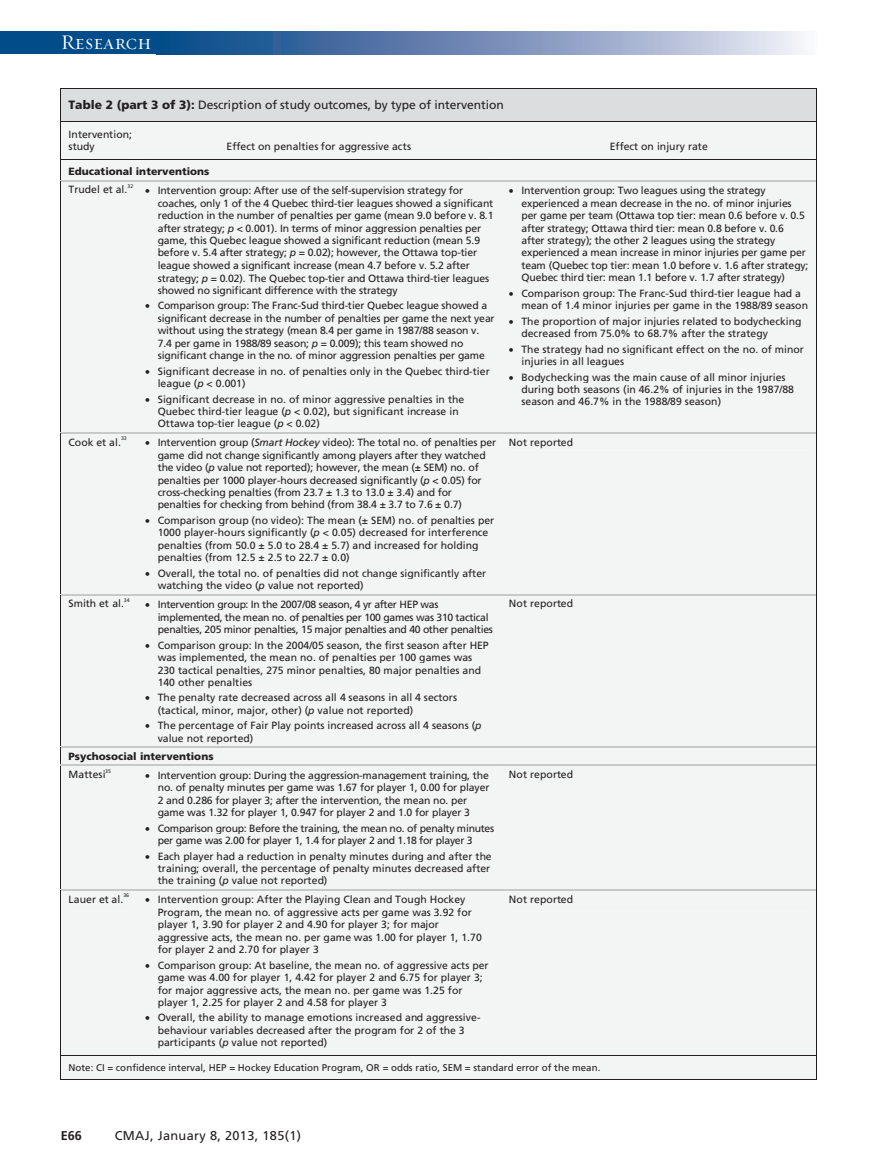
<style>
.page{position:relative;width:878px;height:1175px;background:#fff}
.page>*{position:absolute;margin:0;border:0;box-sizing:border-box;transform-origin:0 0}
.t1{font:21px "Requiem Display HTF Small Caps";letter-spacing:.005em;color:#fff}
.t2{font:12.75px "Frutiger LT Std";letter-spacing:.025em;color:#231f20}
.t3{font:700 12.75px "Frutiger LT Std";color:#231f20}
.t4{font:12px "Frutiger";color:#231f20}
.t5{font:10.5px/12.5px "Frutiger";letter-spacing:-.005em;color:#231f20}
.t6{font:10.5px/12.5px "Frutiger";letter-spacing:-.025em;color:#231f20}
.t7{font:900 10.5px "Frutiger";letter-spacing:.005em;color:#231f20}
.t8{font:9.75px "Frutiger";color:#231f20}
.t9{font:5.25px "Frutiger";letter-spacing:-.005em;color:#231f20}
.s1{font-weight:900}
.s2{font-style:italic}
</style>
<div class="page">
<div style="left:0;top:32px;width:164px;height:22px;background:#014c89"></div>
<svg style="left:164px;top:32px;width:640px;height:22px;background:#7692ba"></svg>
<div style="left:60px;top:88px;width:757px;height:992px;background:#f3f4f4"></div>
<h1 class="t1" style="left:61px;top:30px;width:92px">Research</h1>
<p class="t4" style="left:69px;top:100px;width:437px"><span class="s1">Table 2 (part 3 of 3):</span> Description of study outcomes, by type of intervention</p>
<p class="t5" style="left:69px;top:129px;width:65px">Intervention; study</p>
<p class="t5" style="left:226px;top:141px;width:186px">Effect on penalties for aggressive acts</p>
<p class="t5" style="left:609px;top:141px;width:99px">Effect on injury rate</p>
<p class="t7" style="left:69px;top:168px;width:142px">Educational interventions</p>
<p class="t5" style="left:69px;top:184px;width:60px">Trudel et al.</p>
<p class="t9" style="left:127px;top:184px;width:7px">32</p>
<p class="t5" style="left:158px;top:185px;width:337px;text-indent:-13px">• Intervention group: After use of the self-supervision strategy for coaches, only 1 of the 4 Quebec third-tier leagues showed a significant reduction in the number of penalties per game (mean 9.0 before v. 8.1 after strategy; <span class="s2">p</span> &lt; 0.001). In terms of minor aggression penalties per game, this Quebec league showed a significant reduction (mean 5.9 before v. 5.4 after strategy; <span class="s2">p</span> = 0.02); however, the Ottawa top-tier league showed a significant increase (mean 4.7 before v. 5.2 after strategy; <span class="s2">p</span> = 0.02). The Quebec top-tier and Ottawa third-tier leagues showed no significant difference with the strategy</p>
<p class="t5" style="left:158px;top:300px;width:338px;text-indent:-13px">• Comparison group: The Franc-Sud third-tier Quebec league showed a significant decrease in the number of penalties per game the next year without using the strategy (mean 8.4 per game in 1987/88 season v.<br>7.4 per game in 1988/89 season; <span class="s2">p</span> = 0.009); this team showed no significant change in the no. of minor aggression penalties per game</p>
<p class="t5" style="left:158px;top:365px;width:333px;text-indent:-13px">• Significant decrease in no. of penalties only in the Quebec third-tier league (<span class="s2">p</span> &lt; 0.001)</p>
<p class="t5" style="left:158px;top:393px;width:308px;text-indent:-13px">• Significant decrease in no. of minor aggressive penalties in the<br>Quebec third-tier league (<span class="s2">p</span> &lt; 0.02), but significant increase in<br>Ottawa top-tier league (<span class="s2">p</span> &lt; 0.02)</p>
<p class="t5" style="left:69px;top:436px;width:54px">Cook et al.</p>
<p class="t9" style="left:121px;top:436px;width:7px">33</p>
<p class="t5" style="left:158px;top:437px;width:340px;text-indent:-13px">• Intervention group (<span class="s2">Smart Hockey</span> video): The total no. of penalties per game did not change significantly among players after they watched the video (<span class="s2">p</span> value not reported); however, the mean (± SEM) no. of penalties per 1000 player-hours decreased significantly (<span class="s2">p</span> &lt; 0.05) for cross-checking penalties (from 23.7 ± 1.3 to 13.0 ± 3.4) and for penalties for checking from behind (from 38.4 ± 3.7 to 7.6 ± 0.7)</p>
<p class="t5" style="left:158px;top:515px;width:338px;text-indent:-13px">• Comparison group (no video): The mean (± SEM) no. of penalties per 1000 player-hours significantly (<span class="s2">p</span> &lt; 0.05) decreased for interference penalties (from 50.0 ± 5.0 to 28.4 ± 5.7) and increased for holding penalties (from 12.5 ± 2.5 to 22.7 ± 0.0)</p>
<p class="t5" style="left:158px;top:568px;width:330px;text-indent:-13px">• Overall, the total no. of penalties did not change significantly after watching the video (<span class="s2">p</span> value not reported)</p>
<p class="t5" style="left:69px;top:598px;width:57px">Smith et al.</p>
<p class="t9" style="left:124px;top:598px;width:7px">34</p>
<p class="t6" style="left:158px;top:599px;width:336px;text-indent:-13px">• Intervention group: In the 2007/08 season, 4 yr after HEP was implemented, the mean no. of penalties per 100 games was 310 tactical penalties, 205 minor penalties, 15 major penalties and 40 other penalties</p>
<p class="t5" style="left:158px;top:639px;width:332px;text-indent:-13px">• Comparison group: In the 2004/05 season, the first season after HEP was implemented, the mean no. of penalties per 100 games was 230 tactical penalties, 275 minor penalties, 80 major penalties and 140 other penalties</p>
<p class="t5" style="left:158px;top:692px;width:301px;text-indent:-13px">• The penalty rate decreased across all 4 seasons in all 4 sectors (tactical, minor, major, other) (<span class="s2">p</span> value not reported)</p>
<p class="t5" style="left:158px;top:720px;width:325px;text-indent:-13px">• The percentage of Fair Play points increased across all 4 seasons (<span class="s2">p </span>value not reported)</p>
<p class="t7" style="left:69px;top:752px;width:146px">Psychosocial interventions</p>
<p class="t5" style="left:69px;top:769px;width:38px">Mattesi</p>
<p class="t9" style="left:105px;top:769px;width:7px">35</p>
<p class="t5" style="left:158px;top:770px;width:333px;text-indent:-13px">• Intervention group: During the aggression-management training, the no. of penalty minutes per game was 1.67 for player 1, 0.00 for player 2 and 0.286 for player 3; after the intervention, the mean no. per game was 1.32 for player 1, 0.947 for player 2 and 1.0 for player 3</p>
<p class="t6" style="left:158px;top:822px;width:338px;text-indent:-13px">• Comparison group: Before the training, the mean no. of penalty minutes per game was 2.00 for player 1, 1.4 for player 2 and 1.18 for player 3</p>
<p class="t5" style="left:158px;top:850px;width:335px;text-align:justify;text-indent:-13px">• Each player had a reduction in penalty minutes during and after the training; overall, the percentage of penalty minutes decreased after the training (<span class="s2">p</span> value not reported)</p>
<p class="t5" style="left:69px;top:893px;width:56px">Lauer et al.</p>
<p class="t9" style="left:123px;top:893px;width:7px">36</p>
<p class="t5" style="left:158px;top:894px;width:325px;text-indent:-13px">• Intervention group: After the Playing Clean and Tough Hockey Program, the mean no. of aggressive acts per game was 3.92 for player 1, 3.90 for player 2 and 4.90 for player 3; for major aggressive acts, the mean no. per game was 1.00 for player 1, 1.70 for player 2 and 2.70 for player 3</p>
<p class="t5" style="left:158px;top:959px;width:332px;text-indent:-13px">• Comparison group: At baseline, the mean no. of aggressive acts per game was 4.00 for player 1, 4.42 for player 2 and 6.75 for player 3; for major aggressive acts, the mean no. per game was 1.25 for player 1, 2.25 for player 2 and 4.58 for player 3</p>
<p class="t5" style="left:158px;top:1012px;width:324px;text-indent:-13px">• Overall, the ability to manage emotions increased and aggressive&shy;behaviour variables decreased after the program for 2 of the 3 participants (<span class="s2">p</span> value not reported)</p>
<p class="t5" style="left:521px;top:185px;width:288px;text-indent:-13px">• Intervention group: Two leagues using the strategy experienced a mean decrease in the no. of minor injuries per game per team (Ottawa top tier: mean 0.6 before v. 0.5 after strategy; Ottawa third tier: mean 0.8 before v. 0.6 after strategy); the other 2 leagues using the strategy experienced a mean increase in minor injuries per game per team (Quebec top tier: mean 1.0 before v. 1.6 after strategy; Quebec third tier: mean 1.1 before v. 1.7 after strategy)</p>
<p class="t5" style="left:521px;top:288px;width:288px;text-indent:-13px">• Comparison group: The Franc-Sud third-tier league had a mean of 1.4 minor injuries per game in the 1988/89 season</p>
<p class="t5" style="left:521px;top:316px;width:281px;text-indent:-13px">• The proportion of major injuries related to bodychecking decreased from 75.0% to 68.7% after the strategy</p>
<p class="t5" style="left:521px;top:344px;width:284px;text-indent:-13px">• The strategy had no significant effect on the no. of minor injuries in all leagues</p>
<p class="t5" style="left:521px;top:372px;width:274px;text-indent:-13px">• Bodychecking was the main cause of all minor injuries during both seasons (in 46.2% of injuries in the 1987/88 season and 46.7% in the 1988/89 season)</p>
<p class="t5" style="left:509px;top:436px;width:66px">Not reported</p>
<p class="t5" style="left:509px;top:598px;width:66px">Not reported</p>
<p class="t5" style="left:509px;top:769px;width:66px">Not reported</p>
<p class="t5" style="left:509px;top:893px;width:66px">Not reported</p>
<p class="t8" style="left:69px;top:1063px;width:533px">Note: CI = confidence interval, HEP = Hockey Education Program, OR = odds ratio, SEM = standard error of the mean.</p>
<p class="t3" style="left:61px;top:1130px;width:23px">E66</p>
<p class="t2" style="left:115px;top:1130px;width:188px">CMAJ, January 8, 2013, 185(1)</p>
</div>
